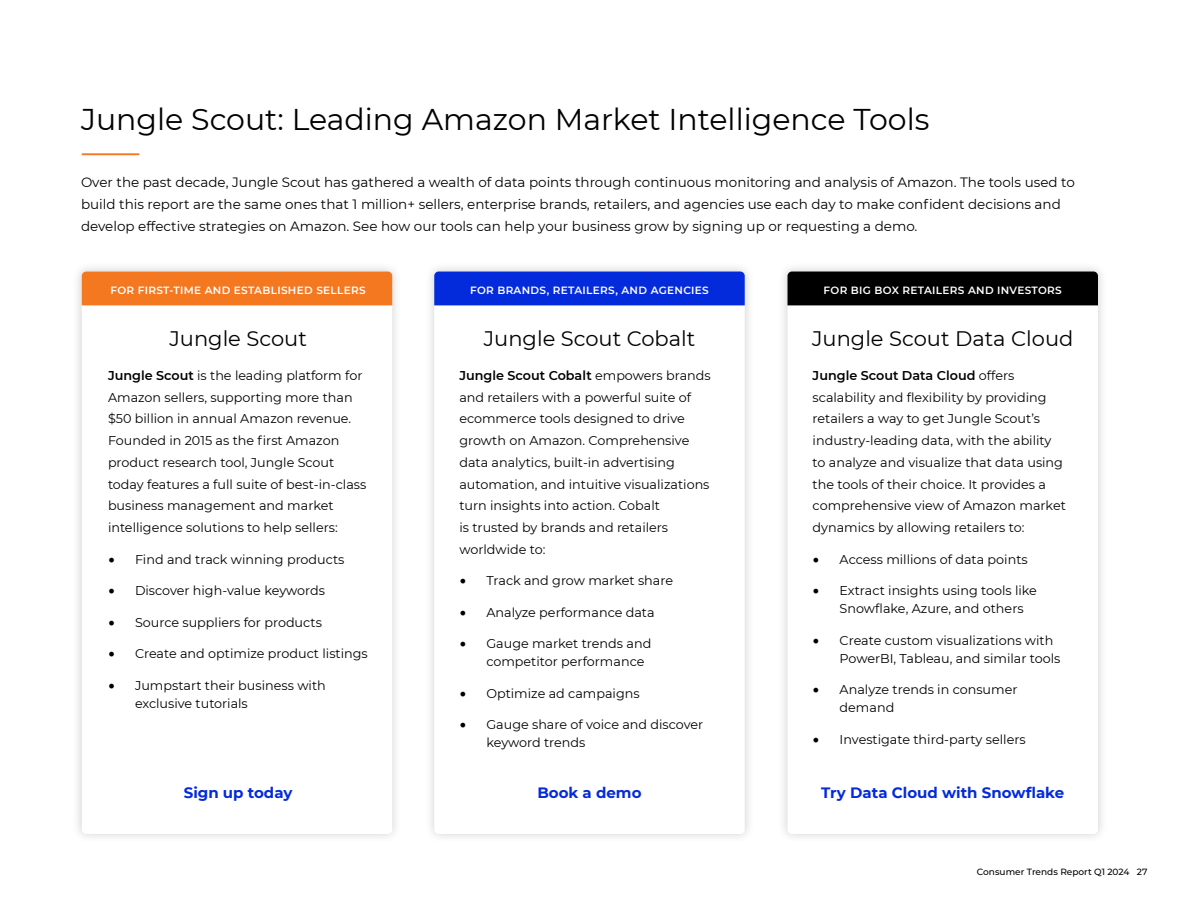
<style>
.page{position:relative;width:1188px;height:918px;background:#fff}
.page>*{position:absolute;margin:0;border:0;box-sizing:border-box;transform-origin:0 0}
.t1{font:30px "Montserrat";color:#000}
.t2{font:21px "Montserrat";color:#000}
.t3{font:700 15px "Montserrat";color:#042bdb}
.t4{font:13.5px/21.8px "Montserrat";color:#000}
.t5{font:12.75px/21.8px "Montserrat";color:#000}
.t6{font:600 10.5px "Montserrat";letter-spacing:.03em;color:#fff}
.t7{font:500 9px "Montserrat";color:#000}
.s1{font-weight:600}
.s2{font-family:"Minion Pro";font-size:18px}
</style>
<div class="page">
<div style="left:71px;top:262px;width:332px;height:582px;background:#f6f6f6"></div>
<div style="left:82px;top:272px;width:310px;height:562px;background:#fff;border-radius:4px"></div>
<div style="left:82px;top:272px;width:310px;height:33px;background:#f47820"></div>
<div style="left:424px;top:262px;width:331px;height:582px;background:#000;opacity:.19"></div>
<div style="left:434px;top:272px;width:311px;height:562px;background:#fff;border-radius:4px"></div>
<div style="left:777px;top:262px;width:331px;height:582px;background:#000;opacity:.19"></div>
<div style="left:788px;top:272px;width:310px;height:562px;background:#fff;border-radius:4px"></div>
<div style="left:434px;top:272px;width:311px;height:33px;background:#042bdb"></div>
<div style="left:788px;top:272px;width:310px;height:33px;background:#000"></div>
<hr style="left:82px;top:153px;width:57px;height:2px;background:#f47820">
<h1 class="t1" style="left:81px;top:99px;width:850px">Jungle Scout: Leading Amazon Market Intelligence Tools</h1>
<p class="t4" style="left:81px;top:171px;width:995px">Over the past decade, Jungle Scout has gathered a wealth of data points through continuous monitoring and analysis of Amazon. The tools used to build this report are the same ones that 1 million+ sellers, enterprise brands, retailers, and agencies use each day to make confident decisions and develop effective strategies on Amazon. See how our tools can help your business grow by signing up or requesting a demo.</p>
<p class="t6" style="left:110px;top:282px;width:257px">FOR FIRST-TIME AND ESTABLISHED SELLERS</p>
<h2 class="t2" style="left:169px;top:324px;width:139px">Jungle Scout</h2>
<h2 class="t2" style="left:484px;top:324px;width:213px">Jungle Scout Cobalt</h2>
<h2 class="t2" style="left:812px;top:324px;width:263px">Jungle Scout Data Cloud</h2>
<p class="t5" style="left:108px;top:364px;width:260px"><span class="s1">Jungle Scout</span> is the leading platform for Amazon sellers, supporting more than $50 billion in annual Amazon revenue.<br>Founded in 2015 as the first Amazon product research tool, Jungle Scout today features a full suite of best-in-class business management and market intelligence solutions to help sellers:</p>
<p class="t5" style="left:108px;top:548px;width:238px"><span class="s2">•</span> Find and track winning products</p>
<p class="t5" style="left:108px;top:579px;width:219px"><span class="s2">•</span> Discover high-value keywords</p>
<p class="t5" style="left:108px;top:611px;width:215px"><span class="s2">•</span> Source suppliers for products</p>
<p class="t5" style="left:108px;top:642px;width:261px"><span class="s2">•</span> Create and optimize product listings</p>
<p class="t5" style="left:135px;top:676px;width:192px;line-height:18px;text-indent:-27px"><span class="s2">•</span> Jumpstart their business with exclusive tutorials</p>
<p class="t6" style="left:470px;top:282px;width:240px">FOR BRANDS, RETAILERS, AND AGENCIES</p>
<p class="t6" style="left:824px;top:282px;width:240px">FOR BIG BOX RETAILERS AND INVESTORS</p>
<p class="t5" style="left:813px;top:364px;width:255px"><span class="s1">Jungle Scout Data Cloud</span> offers scalability and flexibility by providing retailers a way to get Jungle Scout’s industry-leading data, with the ability to analyze and visualize that data using the tools of their choice. It provides a comprehensive view of Amazon market dynamics by allowing retailers to:</p>
<p class="t5" style="left:813px;top:548px;width:217px"><span class="s2">•</span> Access millions of data points</p>
<p class="t5" style="left:840px;top:581px;width:199px;line-height:18px;text-indent:-27px"><span class="s2">•</span> Extract insights using tools like<br>Snowflake, Azure, and others</p>
<p class="t5" style="left:840px;top:631px;width:222px;line-height:18px;text-indent:-27px"><span class="s2">•</span> Create custom visualizations with<br>PowerBI, Tableau, and similar tools</p>
<p class="t5" style="left:840px;top:680px;width:179px;line-height:18px;text-indent:-27px"><span class="s2">•</span> Analyze trends in consumer demand</p>
<p class="t5" style="left:813px;top:728px;width:215px"><span class="s2">•</span> Investigate third-party sellers</p>
<p class="t5" style="left:459px;top:364px;width:253px"><span class="s1">Jungle Scout Cobalt</span> empowers brands and retailers with a powerful suite of ecommerce tools designed to drive growth on Amazon. Comprehensive data analytics, built-in advertising automation, and intuitive visualizations turn insights into action. Cobalt<br>is trusted by brands and retailers worldwide to:</p>
<p class="t5" style="left:459px;top:569px;width:215px"><span class="s2">•</span> Track and grow market share</p>
<p class="t5" style="left:459px;top:601px;width:197px"><span class="s2">•</span> Analyze performance data</p>
<p class="t5" style="left:486px;top:634px;width:166px;line-height:18px;text-indent:-27px"><span class="s2">•</span> Gauge market trends and competitor performance</p>
<p class="t5" style="left:459px;top:682px;width:182px"><span class="s2">•</span> Optimize ad campaigns</p>
<p class="t5" style="left:486px;top:715px;width:218px;line-height:18px;text-indent:-27px"><span class="s2">•</span> Gauge share of voice and discover keyword trends</p>
<p class="t3" style="left:184px;top:782px;width:110px">Sign up today</p>
<p class="t3" style="left:537px;top:782px;width:106px">Book a demo</p>
<p class="t3" style="left:821px;top:782px;width:245px">Try Data Cloud with Snowflake</p>
<p class="t7" style="left:977px;top:865px;width:172px">Consumer Trends Report Q1 2024 27</p>
</div>
